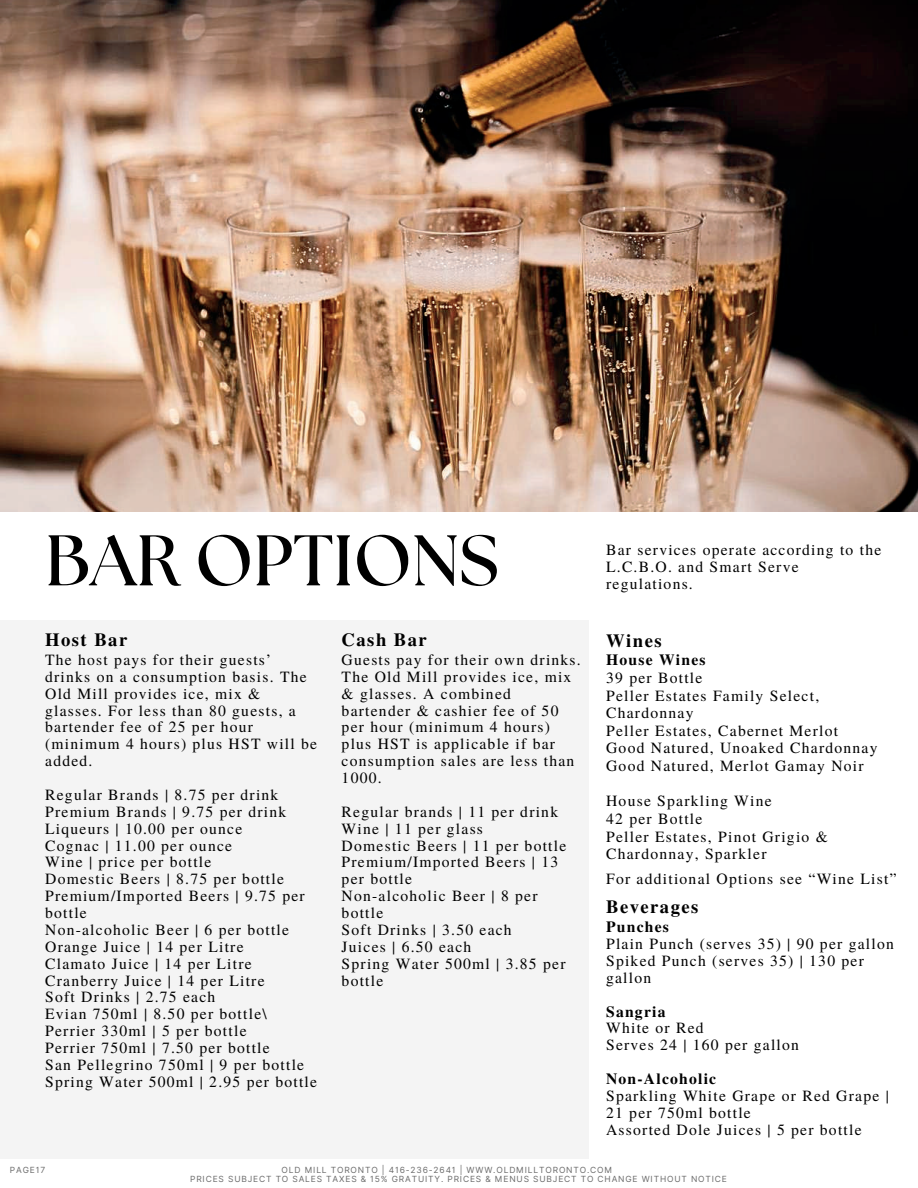
<style>
.page{position:relative;width:918px;height:1188px;background:#fff}
.page>*{position:absolute;margin:0;border:0;box-sizing:border-box;transform-origin:0 0}
.t1{font:700 71.4px "The Seasons";color:#000}
.t2{font:700 18.6px "Te X Gyre Termes";letter-spacing:.08em;color:#000}
.t3{font:15.6px/16.8px "Te X Gyre Termes";letter-spacing:.08em;color:#000}
.t4{font:700 15.6px "Te X Gyre Termes";letter-spacing:.08em;color:#000}
.t5{font:8.4px "Inter";letter-spacing:.1em;color:#6a6a6a}
</style>
<div class="page">
<div style="left:0;top:620px;width:588px;height:539px;background:#f4f4f4"></div>
<img style="left:0;top:0;width:918px;height:512px">
<h1 class="t1" style="left:45px;top:528px;width:455px">BAR OPTIONS</h1>
<p class="t2" style="left:45px;top:625px;width:84px">Host Bar</p>
<p class="t3" style="left:45px;top:650px;width:273px">The host pays for their guests’ drinks on a consumption basis. The<br>Old Mill provides ice, mix &amp; glasses. For less than 80 guests, a bartender fee of 25 per hour (minimum 4 hours) plus HST will be added.</p>
<p class="t3" style="left:45px;top:785px;width:273px">Regular Brands | 8.75 per drink<br>Premium Brands | 9.75 per drink<br>Liqueurs | 10.00 per ounce<br>Cognac | 11.00 per ounce<br>Wine | price per bottle<br>Domestic Beers | 8.75 per bottle<br>Premium/Imported Beers | 9.75 per bottle<br>Non-alcoholic Beer | 6 per bottle<br>Orange Juice | 14 per Litre<br>Clamato Juice | 14 per Litre<br>Cranberry Juice | 14 per Litre<br>Soft Drinks | 2.75 each<br>Evian 750ml | 8.50 per bottle\<br>Perrier 330ml | 5 per bottle<br>Perrier 750ml | 7.50 per bottle<br>San Pellegrino 750ml | 9 per bottle<br>Spring Water 500ml | 2.95 per bottle</p>
<p class="t2" style="left:342px;top:625px;width:87px">Cash Bar</p>
<p class="t3" style="left:342px;top:650px;width:241px">Guests pay for their own drinks.<br>The Old Mill provides ice, mix &amp; glasses. A combined bartender &amp; cashier fee of 50 per hour (minimum 4 hours) plus HST is applicable if bar consumption sales are less than<br>1000.</p>
<p class="t3" style="left:342px;top:802px;width:226px">Regular brands | 11 per drink<br>Wine | 11 per glass<br>Domestic Beers | 11 per bottle<br>Premium/Imported Beers | 13 per bottle<br>Non-alcoholic Beer | 8 per bottle<br>Soft Drinks | 3.50 each<br>Juices | 6.50 each<br>Spring Water 500ml | 3.85 per bottle</p>
<p class="t3" style="left:606px;top:541px;width:277px">Bar services operate according to the<br>L.C.B.O. and Smart Serve regulations.</p>
<p class="t2" style="left:606px;top:626px;width:57px">Wines</p>
<p class="t4" style="left:606px;top:648px;width:101px">House Wines</p>
<p class="t3" style="left:606px;top:668px;width:273px;line-height:17.7px">39 per Bottle<br>Peller Estates Family Select,<br>Chardonnay<br>Peller Estates, Cabernet Merlot<br>Good Natured, Unoaked Chardonnay<br>Good Natured, Merlot Gamay Noir</p>
<p class="t3" style="left:606px;top:791px;width:223px;line-height:17.7px">House Sparkling Wine<br>42 per Bottle<br>Peller Estates, Pinot Grigio &amp;<br>Chardonnay, Sparkler</p>
<p class="t3" style="left:606px;top:870px;width:292px">For additional Options see “Wine List”</p>
<p class="t2" style="left:606px;top:892px;width:94px">Beverages</p>
<p class="t4" style="left:606px;top:915px;width:64px">Punches</p>
<p class="t3" style="left:606px;top:935px;width:289px">Plain Punch (serves 35) | 90 per gallon<br>Spiked Punch (serves 35) | 130 per gallon</p>
<p class="t4" style="left:606px;top:999px;width:61px">Sangria</p>
<p class="t3" style="left:606px;top:1019px;width:194px">White or Red<br>Serves 24 | 160 per gallon</p>
<p class="t4" style="left:606px;top:1067px;width:112px">Non-Alcoholic</p>
<p class="t3" style="left:606px;top:1087px;width:284px">Sparkling White Grape or Red Grape |<br>21 per 750ml bottle<br>Assorted Dole Juices | 5 per bottle</p>
<p class="t5" style="left:10px;top:1165px;width:37px">PAGE17</p>
<p class="t5" style="left:282px;top:1165px;width:332px">OLD MILL TORONTO | 416-236-2641 | WWW.OLDMILLTORONTO.COM</p>
<p class="t5" style="left:190px;top:1174px;width:538px">PRICES SUBJECT TO SALES TAXES &amp; 15% GRATUITY. PRICES &amp; MENUS SUBJECT TO CHANGE WITHOUT NOTICE</p>
</div>
